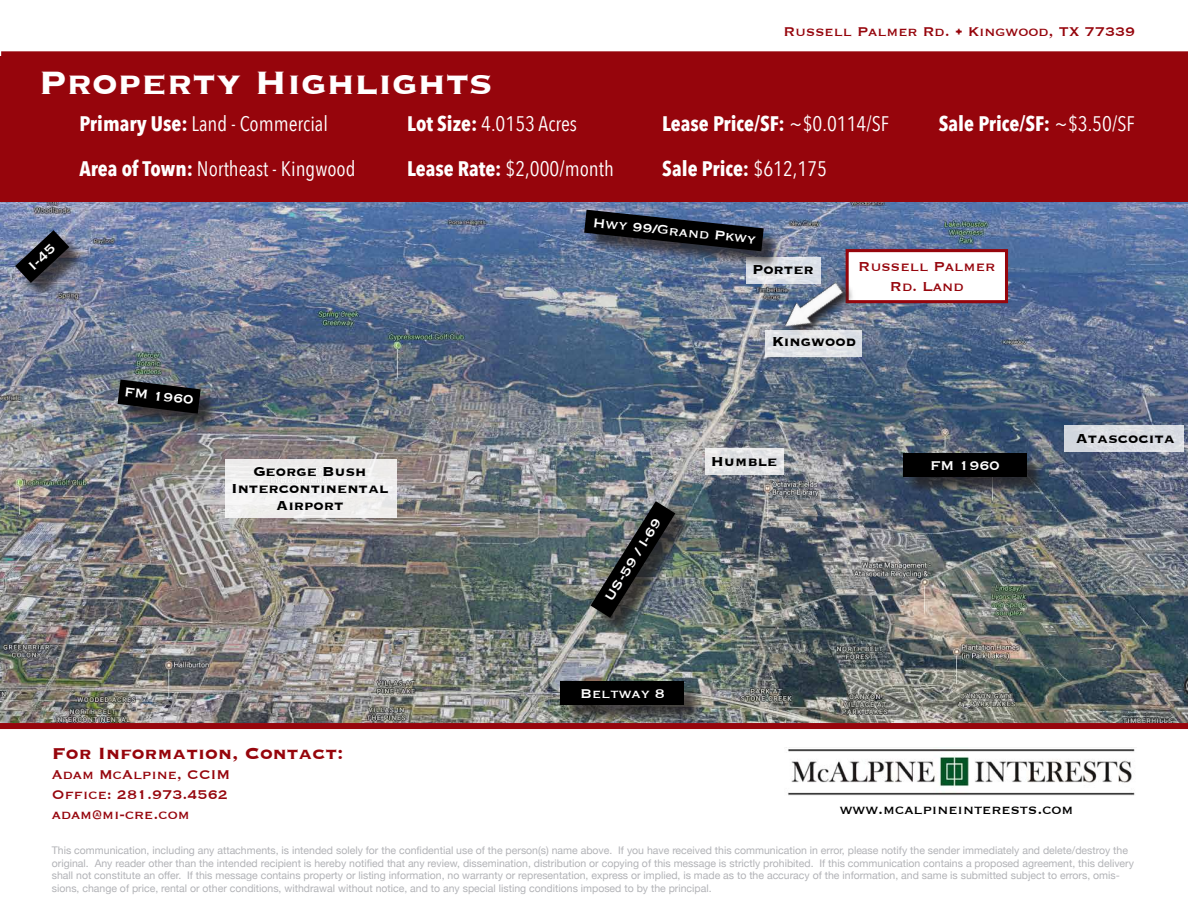
<style>
.page{position:relative;width:1188px;height:918px;background:#fff}
.page>*{position:absolute;margin:0;border:0;box-sizing:border-box;transform-origin:0 0}
.t1{font:700 42px "Copperplate";color:#fff}
.t2{font:21px "Avenir Next Condensed";color:#fff}
.t3{font:700 21px "Avenir Next Condensed";color:#fff}
.t4{font:700 21px "Copperplate";color:#96050c}
.t5{font:700 16.8px/16.8px "Copperplate";color:#000;text-align:center}
.t6{font:16.8px/20.2px "Copperplate";color:#96050c;text-align:center}
.t7{font:16.5px "Copperplate";color:#96050c}
.t8{font:16.5px "Copperplate";color:#fff}
.t9{font:16.5px "Copperplate";color:#000}
.t10{font:10.5px/12.6px "Helvetica Neue";color:#b2b3b7}
.s1{font-weight:700}
.s2{font-weight:400}
</style>
<div class="page">
<div style="left:0;top:56px;width:1188px;height:146px;background:#96050c"></div>
<div style="left:0;top:723px;width:1188px;height:6px;background:#96050c"></div>
<div style="left:1px;top:51px;width:1187px;height:6px;background:#96050c"></div>
<img style="left:788px;top:749px;width:347px;height:47px">
<img style="left:0;top:202px;width:1188px;height:521px">
<div style="left:846px;top:249px;width:162px;height:54px;background:#fff;border:3px solid #96050c"></div>
<img style="left:773px;top:262px;width:83px;height:68px">
<div style="left:225px;top:460px;width:171px;height:58px;background:#f0efef"></div>
<svg style="left:705px;top:449px;width:78px;height:26px;background:#e3e4e5"></svg>
<div style="left:766px;top:330px;width:96px;height:27px;background:#e1e3e7"></div>
<div style="left:1064px;top:425px;width:120px;height:27px;background:#d9dce2"></div>
<div style="left:594px;top:505px;width:99px;height:131px;background:#231f20;opacity:.75"></div>
<svg style="left:591px;top:501px;width:84px;height:117px;background:#494f4f"></svg>
<div style="left:563px;top:684px;width:140px;height:39px;background:#231f20;opacity:.75"></div>
<div style="left:561px;top:682px;width:123px;height:23px;background:#000"></div>
<div style="left:906px;top:456px;width:139px;height:39px;background:#231f20;opacity:.75"></div>
<div style="left:903px;top:454px;width:123px;height:23px;background:#000"></div>
<svg style="left:746px;top:257px;width:74px;height:27px;background:#dee2e8"></svg>
<div style="left:120px;top:382px;width:99px;height:50px;background:#231f20;opacity:.75"></div>
<svg style="left:118px;top:380px;width:83px;height:34px;background:#1a1c1f"></svg>
<div style="left:18px;top:234px;width:69px;height:66px;background:#231f20;opacity:.75"></div>
<svg style="left:15px;top:230px;width:54px;height:53px;background:#3e4250"></svg>
<div style="left:587px;top:213px;width:195px;height:57px;background:#231f20;opacity:.75"></div>
<svg style="left:584px;top:210px;width:180px;height:41px;background:#242b3a"></svg>
<p class="t1" style="left:39px;top:55px;width:455px">Property Highlights</p>
<p class="t2" style="left:79px;top:106px;width:250px"><span class="s1">Primary Use:</span> Land - Commercial</p>
<p class="t2" style="left:79px;top:151px;width:278px"><span class="s1">Area of Town:</span> Northeast - Kingwood</p>
<p class="t2" style="left:407px;top:106px;width:171px"><span class="s1">Lot Size:</span> 4.0153 Acres</p>
<p class="t2" style="left:407px;top:151px;width:208px"><span class="s1">Lease Rate:</span> $2,000/month</p>
<p class="t7" style="left:783px;top:21px;width:353px">Russell Palmer Rd. • Kingwood, TX 77339</p>
<p class="t3" style="left:662px;top:111px;width:228px">Lease Price/SF: <span class="s2">~$0.0114/SF</span></p>
<p class="t3" style="left:662px;top:156px;width:166px">Sale Price: <span class="s2">$612,175</span></p>
<p class="t3" style="left:939px;top:111px;width:198px">Sale Price/SF: <span class="s2">~$3.50/SF</span></p>
<p class="t8" style="left:23px;top:260px;width:33px;rotate:-43deg">I-45</p>
<p class="t8" style="left:126px;top:381px;width:71px;rotate:7deg">FM 1960</p>
<p class="t5" style="left:231px;top:462px;width:159px">George Bush<br>Intercontinental<br>Airport</p>
<p class="t4" style="left:52px;top:740px;width:293px">For Information, Contact:</p>
<p class="t7" style="left:52px;top:764px;width:180px">Adam McAlpine, CCIM</p>
<p class="t7" style="left:52px;top:784px;width:177px">Office: 281.973.4562</p>
<p class="t7" style="left:52px;top:804px;width:139px">adam@mi-cre.com</p>
<p class="t8" style="left:594px;top:211px;width:166px;rotate:6deg">Hwy 99/Grand Pkwy</p>
<p class="t5" style="left:752px;top:260px;width:63px">Porter</p>
<p class="t6" style="left:858px;top:255px;width:139px">Russell Palmer<br>Rd. Land</p>
<p class="t8" style="left:599px;top:594px;width:96px;rotate:-58deg">US-59 / I-69</p>
<p class="t8" style="left:580px;top:683px;width:86px">Beltway 8</p>
<p class="t5" style="left:772px;top:333px;width:86px">Kingwood</p>
<p class="t5" style="left:711px;top:452px;width:68px">Humble</p>
<p class="t8" style="left:930px;top:455px;width:71px">FM 1960</p>
<p class="t5" style="left:1076px;top:429px;width:101px">Atascocita</p>
<p class="t9" style="left:840px;top:799px;width:235px">www.mcalpineinterests.com</p>
<p class="t10" style="left:52px;top:845px;width:1084px">This communication, including any attachments, is intended solely for the confidential use of the person(s) name above. If you have received this communication in error, please notify the sender immediately and delete/destroy the original. Any reader other than the intended recipient is hereby notified that any review, dissemination, distribution or copying of this message is strictly prohibited. If this communication contains a proposed agreement, this delivery shall not constitute an offer. If this message contains property or listing information, no warranty or representation, express or implied, is made as to the accuracy of the information, and same is submitted subject to errors, omis&shy;sions, change of price, rental or other conditions, withdrawal without notice, and to any special listing conditions imposed to by the principal.</p>
</div>
